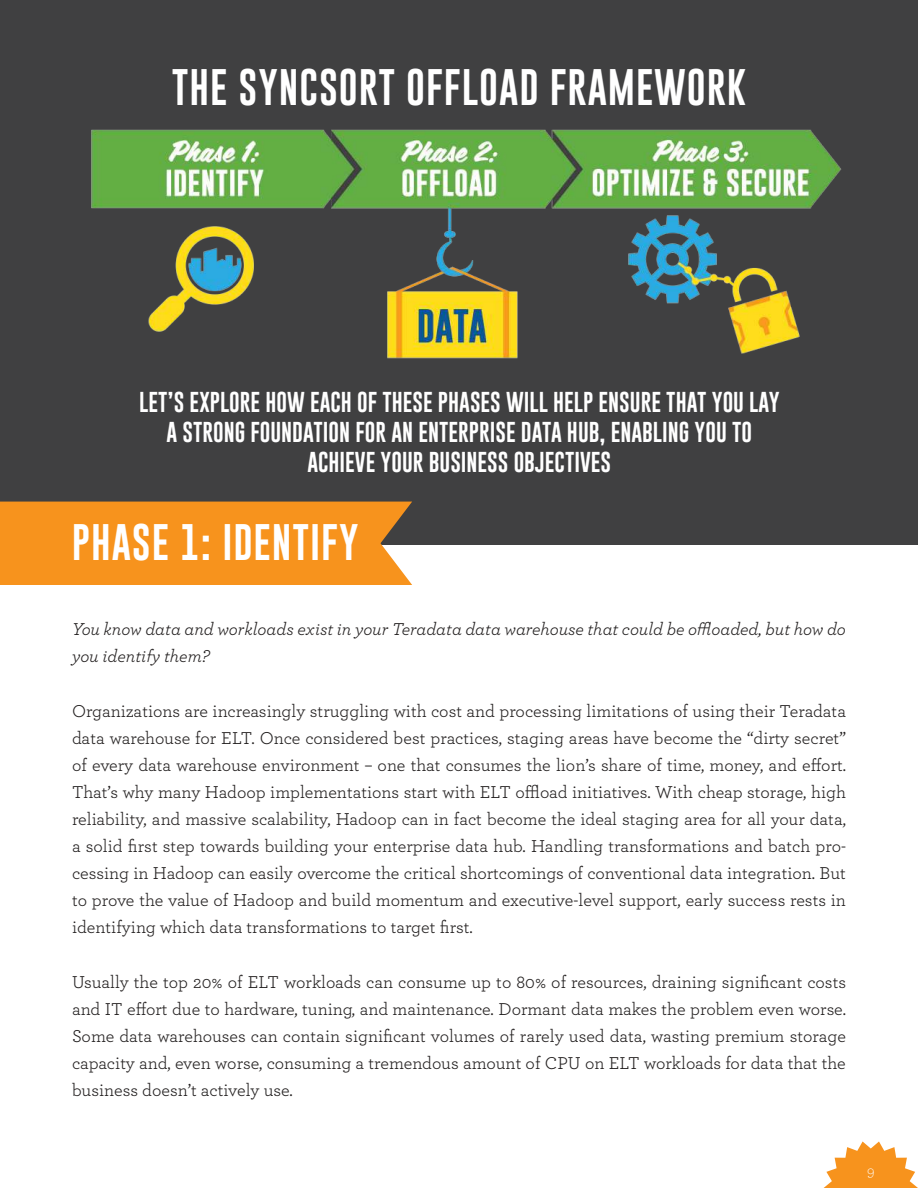
<style>
.page{position:relative;width:918px;height:1188px;background:#fff}
.page>*{position:absolute;margin:0;border:0;box-sizing:border-box;transform-origin:0 0}
.t1{font:37.5px "Gobold";letter-spacing:.025em;color:#fff}
.t2{font:21px/30px "Gobold";color:#fff;text-align:center}
.t3{font:18px/27px "Archer";color:#221f1f;text-align:justify}
.t4{font:italic 18px/27px "Archer";color:#221f1f}
.t5{font:300 15px "Archer";color:#fff}
</style>
<div class="page">
<div style="left:0;top:0;width:918px;height:544px;background:#404041"></div>
<img style="left:91px;top:129px;width:751px;height:230px">
<div style="left:0;top:502px;width:412px;height:83px;background:#f7931d"></div>
<svg style="left:824px;top:1142px;width:94px;height:46px"></svg>
<h1 class="t1" style="left:172px;top:68px;width:576px">THE SYNCSORT OFFLOAD FRAMEWORK</h1>
<p class="t2" style="left:139px;top:389px;width:642px">LET’S EXPLORE HOW EACH OF THESE PHASES WILL HELP ENSURE THAT YOU LAY<br>A STRONG FOUNDATION FOR AN ENTERPRISE DATA HUB, ENABLING YOU TO<br>ACHIEVE YOUR BUSINESS OBJECTIVES</p>
<h1 class="t1" style="left:72px;top:523px;width:288px">PHASE 1: IDENTIFY</h1>
<p class="t4" style="left:72px;top:617px;width:776px">You know data and workloads exist in your Teradata data warehouse that could be offloaded, but how do you identify them?</p>
<p class="t3" style="left:72px;top:698px;width:776px">Organizations are increasingly struggling with cost and processing limitations of using their Teradata data warehouse for ELT. Once considered best practices, staging areas have become the “dirty secret” of every data warehouse environment – one that consumes the lion’s share of time, money, and effort.<br>That’s why many Hadoop implementations start with ELT offload initiatives. With cheap storage, high reliability, and massive scalability, Hadoop can in fact become the ideal staging area for all your data, a solid first step towards building your enterprise data hub. Handling transformations and batch pro&shy;cessing in Hadoop can easily overcome the critical shortcomings of conventional data integration. But to prove the value of Hadoop and build momentum and executive-level support, early success rests in identifying which data transformations to target first.</p>
<p class="t3" style="left:72px;top:969px;width:776px">Usually the top 20% of ELT workloads can consume up to 80% of resources, draining significant costs and IT effort due to hardware, tuning, and maintenance. Dormant data makes the problem even worse.<br>Some data warehouses can contain significant volumes of rarely used data, wasting premium storage capacity and, even worse, consuming a tremendous amount of CPU on ELT workloads for data that the business doesn’t actively use.</p>
<p class="t5" style="left:867px;top:1164px;width:9px">9</p>
</div>
